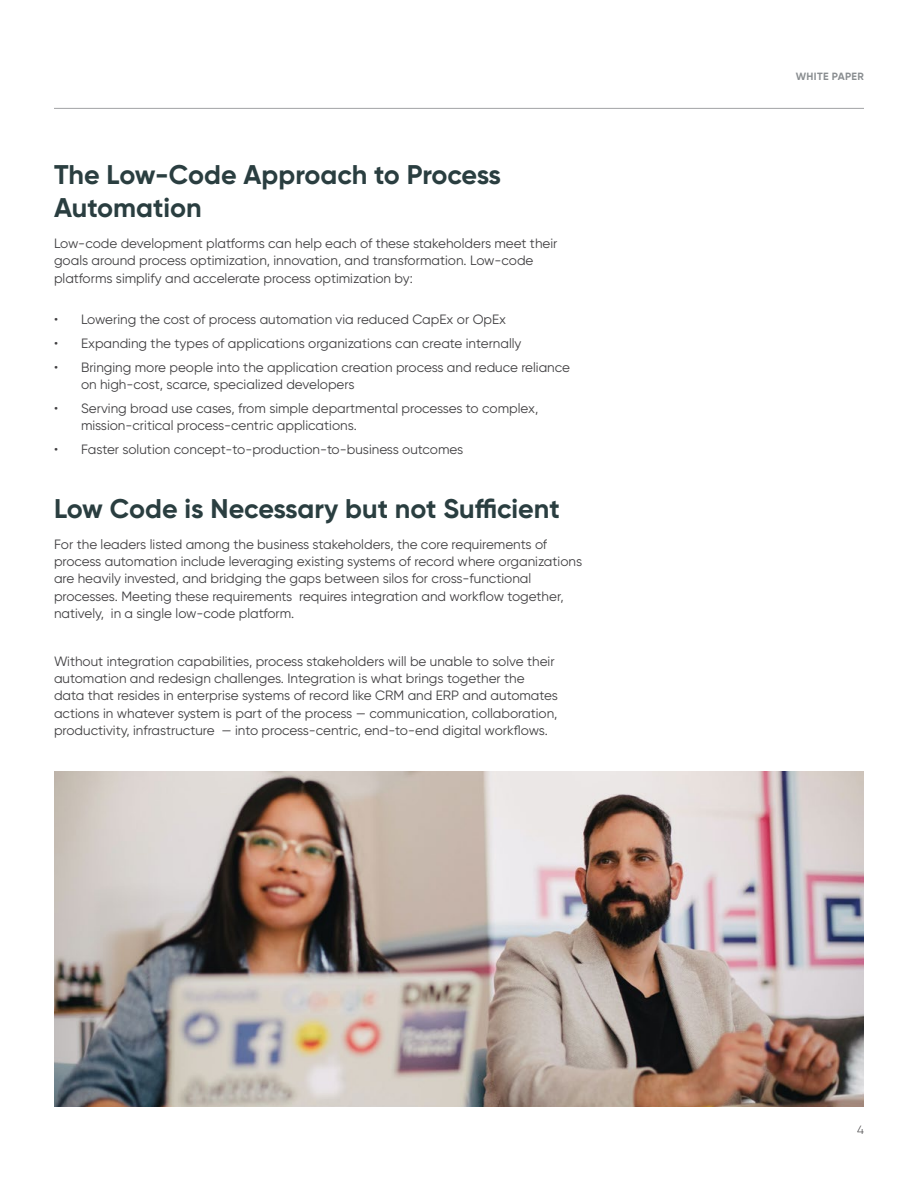
<style>
.page{position:relative;width:918px;height:1188px;background:#fff}
.page>*{position:absolute;margin:0;border:0;box-sizing:border-box;transform-origin:0 0}
.t1{font:700 27px/33px "Gilroy";color:#2a3e40}
.t2{font:13.5px/17.2px "Gilroy";color:#414042}
.t3{font:300 12px "Gilroy";color:#414042}
.t4{font:700 10.5px "Gilroy";letter-spacing:.03em;color:#8a8e91}
</style>
<div class="page">
<hr style="left:54px;top:108px;width:810px;height:1px;background:#a1a2a5">
<img style="left:54px;top:771px;width:810px;height:336px">
<h1 class="t1" style="left:54px;top:158px;width:449px">The Low-Code Approach to Process<br>Automation</h1>
<p class="t2" style="left:54px;top:235px;width:505px">Low-code development platforms can help each of these stakeholders meet their goals around process optimization, innovation, and transformation. Low-code platforms simplify and accelerate process optimization by:</p>
<p class="t2" style="left:54px;top:310px;width:454px">• Lowering the cost of process automation via reduced CapEx or OpEx</p>
<p class="t2" style="left:54px;top:334px;width:469px">• Expanding the types of applications organizations can create internally</p>
<p class="t2" style="left:81px;top:358px;width:491px;text-indent:-27px">• Bringing more people into the application creation process and reduce reliance on high-cost, scarce, specialized developers</p>
<p class="t2" style="left:81px;top:400px;width:459px;text-indent:-27px">• Serving broad use cases, from simple departmental processes to complex, mission-critical process-centric applications.</p>
<p class="t2" style="left:54px;top:441px;width:411px">• Faster solution concept-to-production-to-business outcomes</p>
<h1 class="t1" style="left:54px;top:492px;width:507px">Low Code is Necessary but not Sufficient</h1>
<p class="t2" style="left:54px;top:535px;width:530px">For the leaders listed among the business stakeholders, the core requirements of process automation include leveraging existing systems of record where organizations are heavily invested, and bridging the gaps between silos for cross-functional processes. Meeting these requirements requires integration and workflow together, natively, in a single low-code platform.</p>
<p class="t2" style="left:54px;top:652px;width:505px">Without integration capabilities, process stakeholders will be unable to solve their automation and redesign challenges. Integration is what brings together the data that resides in enterprise systems of record like CRM and ERP and automates actions in whatever system is part of the process — communication, collaboration, productivity, infrastructure — into process-centric, end-to-end digital workflows.</p>
<p class="t4" style="left:796px;top:70px;width:70px">WHITE PAPER</p>
<p class="t3" style="left:857px;top:1122px;width:8px">4</p>
</div>
